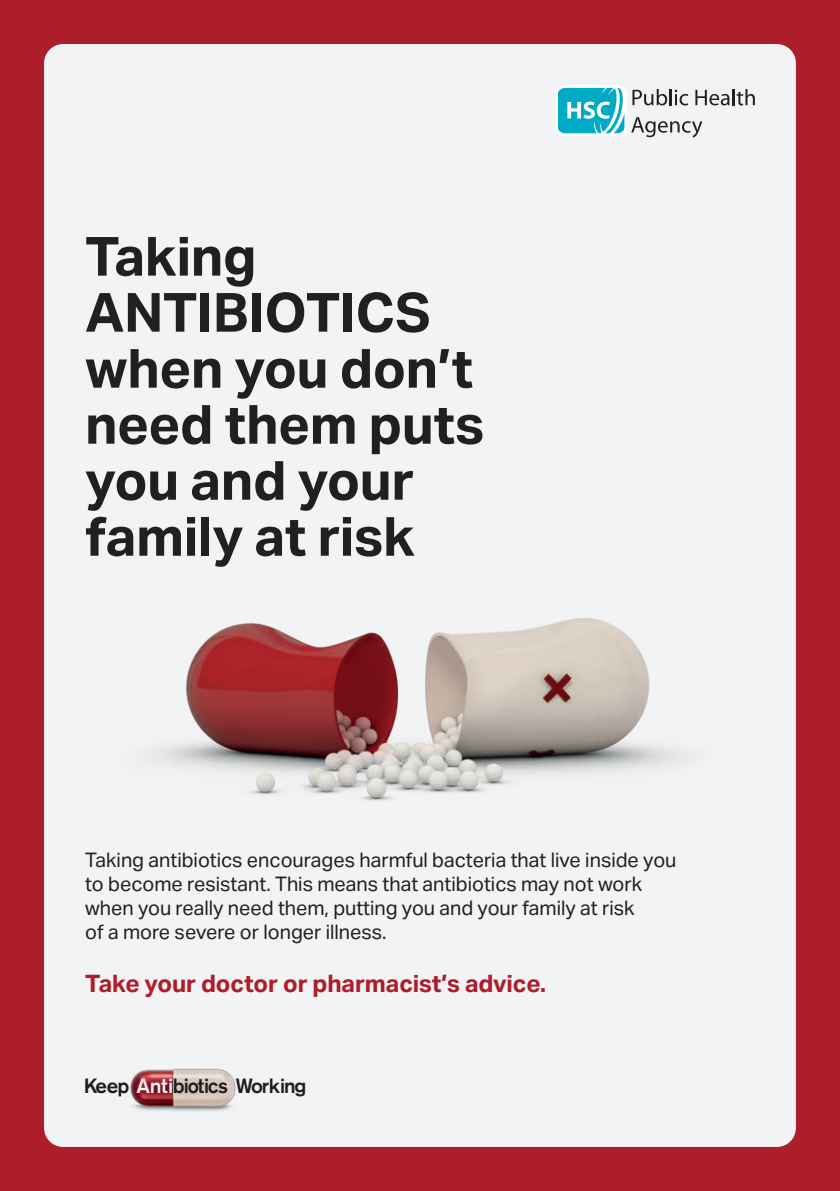
<style>
.page{position:relative;width:840px;height:1191px;background:#fff}
.page>*{position:absolute;margin:0;border:0;box-sizing:border-box;transform-origin:0 0}
.t1{font:700 54px/56px "Aktiv Grotesk";letter-spacing:-.005em;color:#231f20}
.t2{font:700 24px "Aktiv Grotesk";letter-spacing:-.005em;color:#ae1d2a}
.t3{font:500 20.4px "Akzidenz Grotesk BE";letter-spacing:-.035em;color:#231f20}
.t4{font:20px/24px "Aktiv Grotesk";letter-spacing:-.005em;color:#231f20}
.s1{color:#fff}
</style>
<div class="page">
<div style="left:0;top:0;width:839px;height:1191px;background:#ae1d2a"></div>
<div style="left:39px;top:39px;width:761px;height:1113px;background:#f2f3f4;border-radius:24px"></div>
<div style="left:34px;top:34px;width:771px;height:1123px;border:10px solid #ae1d2a;border-radius:24px"></div>
<img style="left:153px;top:618px;width:530px;height:183px">
<img style="left:130px;top:1068px;width:106px;height:43px">
<svg style="left:555px;top:85px;width:199px;height:52px"></svg>
<p class="t1" style="left:85px;top:229px;width:400px">Taking<br>ANTIBIOTICS when you don’t need them puts you and your family at risk</p>
<p class="t4" style="left:85px;top:848px;width:592px">Taking antibiotics encourages harmful bacteria that live inside you to become resistant. This means that antibiotics may not work when you really need them, putting you and your family at risk<br>of a more severe or longer illness.</p>
<p class="t2" style="left:85px;top:969px;width:462px">Take your doctor or pharmacist’s advice.</p>
<p class="t3" style="left:83px;top:1073px;width:224px">Keep <span class="s1">Anti</span>biotics Working</p>
</div>
